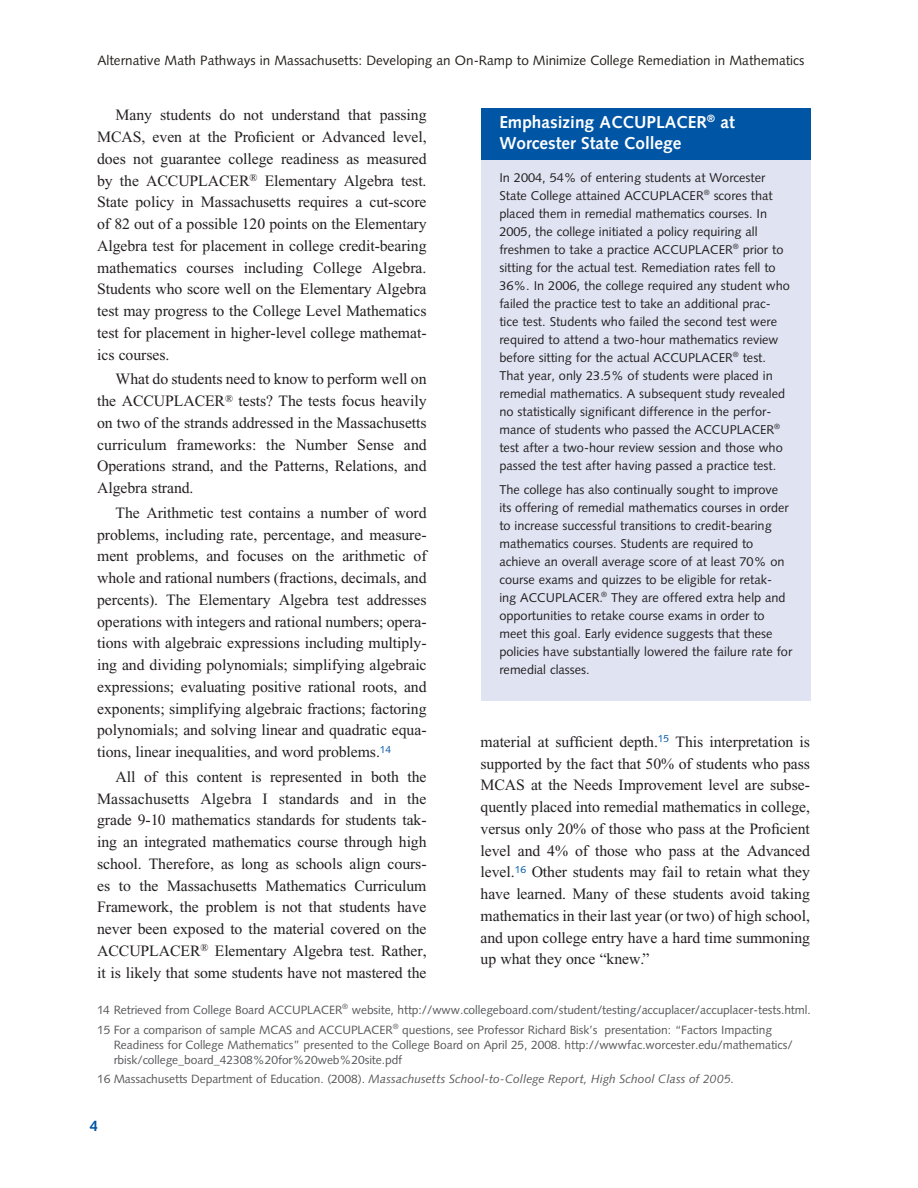
<style>
.page{position:relative;width:918px;height:1188px;background:#fff}
.page>*{position:absolute;margin:0;border:0;box-sizing:border-box;transform-origin:0 0}
.Box_Header{font:700 17.25px/21px "Syntax";color:#fff}
.Body_Text{font:15.75px/21.8px "Times New Roman";letter-spacing:-.005em;color:#231f20;text-align:justify}
.t1{font:700 15px "Syntax";color:#0155a5}
.t2{font:13.5px "Syntax";color:#241e1b}
.Box_Text{font:12.75px/18px "Syntax";color:#231f20}
.Footnote{font:12px/15px "Syntax";letter-spacing:-.005em;color:#57585a}
.Footnote-2{font:italic 12px "Syntax";letter-spacing:.01em;color:#57585a}
.s1{font-style:normal}
</style>
<div class="page">
<div style="left:481px;top:124px;width:330px;height:577px;background:#e0e4f2"></div>
<div style="left:481px;top:108px;width:330px;height:52px;background:#0155a5"></div>
<p class="t2" style="left:98px;top:52px;width:709px">Alternative Math Pathways in Massachusetts: Developing an On-Ramp to Minimize College Remediation in Mathematics</p>
<p class="Body_Text" style="left:97px;top:104px;width:331px;text-indent:18px">Many students do not understand that passing MCAS, even at the Proficient or Advanced level, does not guarantee college readiness as measured by the ACCUPLACER<sup>®</sup> Elementary Algebra test.<br>State policy in Massachusetts requires a cut-score of 82 out of a possible 120 points on the Elementary Algebra test for placement in college credit-bearing mathematics courses including College Algebra.<br>Students who score well on the Elementary Algebra test may progress to the College Level Mathematics test for placement in higher-level college mathemat&shy;ics courses.</p>
<p class="Body_Text" style="left:97px;top:368px;width:331px;text-indent:18px">What do students need to know to perform well on the ACCUPLACER<sup>®</sup> tests? The tests focus heavily on two of the strands addressed in the Massachusetts curriculum frameworks: the Number Sense and Operations strand, and the Patterns, Relations, and Algebra strand.</p>
<p class="Body_Text" style="left:97px;top:502px;width:331px;text-indent:18px">The Arithmetic test contains a number of word problems, including rate, percentage, and measure&shy;ment problems, and focuses on the arithmetic of whole and rational numbers (fractions, decimals, and percents). The Elementary Algebra test addresses operations with integers and rational numbers; opera&shy;tions with algebraic expressions including multiply&shy;ing and dividing polynomials; simplifying algebraic expressions; evaluating positive rational roots, and exponents; simplifying algebraic fractions; factoring polynomials; and solving linear and quadratic equa&shy;tions, linear inequalities, and word problems.<sup>14</sup></p>
<p class="Body_Text" style="left:97px;top:766px;width:331px;text-indent:18px">All of this content is represented in both the Massachusetts Algebra I standards and in the grade 9-10 mathematics standards for students tak&shy;ing an integrated mathematics course through high school. Therefore, as long as schools align cours&shy;es to the Massachusetts Mathematics Curriculum Framework, the problem is not that students have never been exposed to the material covered on the ACCUPLACER<sup>®</sup> Elementary Algebra test. Rather, it is likely that some students have not mastered the</p>
<p class="Box_Header" style="left:499px;top:112px;width:237px">Emphasizing ACCUPLACER<sup>®</sup> at<br>Worcester State College</p>
<p class="Box_Text" style="left:499px;top:168px;width:292px">In 2004, 54% of entering students at Worcester State College attained ACCUPLACER<sup>®</sup> scores that placed them in remedial mathematics courses. In 2005, the college initiated a policy requiring all freshmen to take a practice ACCUPLACER<sup>®</sup> prior to sitting for the actual test. Remediation rates fell to 36%. In 2006, the college required any student who failed the practice test to take an additional prac&shy;tice test. Students who failed the second test were required to attend a two-hour mathematics review before sitting for the actual ACCUPLACER<sup>®</sup> test.<br>That year, only 23.5% of students were placed in remedial mathematics. A subsequent study revealed no statistically significant difference in the perfor&shy;mance of students who passed the ACCUPLACER<sup>® </sup>test after a two-hour review session and those who passed the test after having passed a practice test.</p>
<p class="Box_Text" style="left:499px;top:480px;width:294px">The college has also continually sought to improve its offering of remedial mathematics courses in order to increase successful transitions to credit-bearing mathematics courses. Students are required to achieve an overall average score of at least 70% on course exams and quizzes to be eligible for retak&shy;ing ACCUPLACER.<sup>®</sup> They are offered extra help and opportunities to retake course exams in order to meet this goal. Early evidence suggests that these policies have substantially lowered the failure rate for remedial classes.</p>
<p class="Body_Text" style="left:481px;top:731px;width:331px">material at sufficient depth.<sup>15</sup> This interpretation is supported by the fact that 50% of students who pass MCAS at the Needs Improvement level are subse&shy;quently placed into remedial mathematics in college, versus only 20% of those who pass at the Proficient level and 4% of those who pass at the Advanced level.<sup>16</sup> Other students may fail to retain what they have learned. Many of these students avoid taking mathematics in their last year (or two) of high school, and upon college entry have a hard time summoning up what they once “knew.”</p>
<p class="Footnote" style="left:97px;top:1002px;width:715px">14 Retrieved from College Board ACCUPLACER<sup>®</sup> website, http://www.collegeboard.com/student/testing/accuplacer/accuplacer-tests.html.</p>
<p class="Footnote" style="left:114px;top:1022px;width:681px;text-indent:-17px">15 For a comparison of sample MCAS and ACCUPLACER<sup>®</sup> questions, see Professor Richard Bisk’s presentation: “Factors Impacting<br>Readiness for College Mathematics” presented to the College Board on April 25, 2008. http://wwwfac.worcester.edu/mathematics/ rbisk/college_board_42308%20for%20web%20site.pdf</p>
<p class="Footnote-2" style="left:97px;top:1072px;width:639px"><span class="s1">16 Massachusetts Department of Education. (2008).</span> Massachusetts School-to-College Report, High School Class of 2005.</p>
<p class="t1" style="left:90px;top:1117px;width:10px">4</p>
</div>
